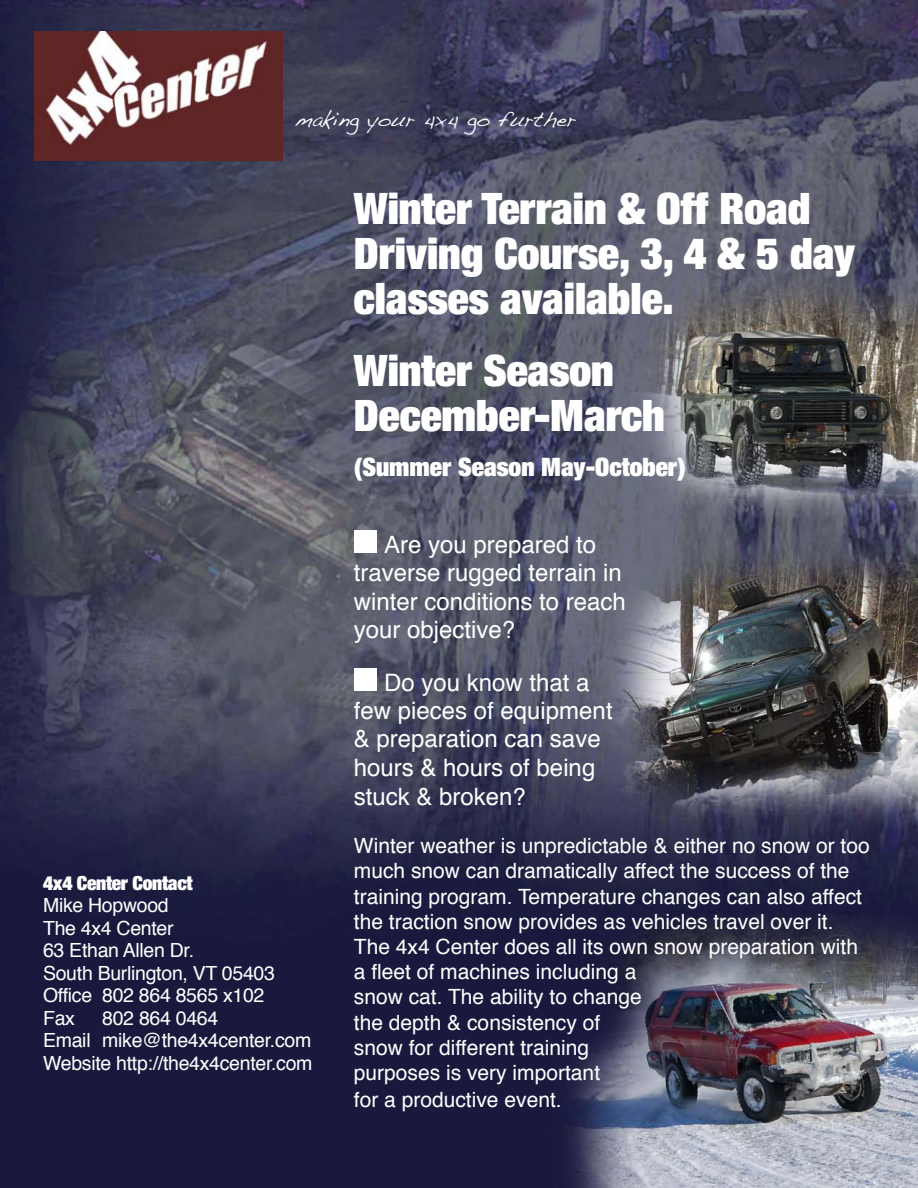
<style>
.page{position:relative;width:918px;height:1188px;background:#fff}
.page>*{position:absolute;margin:0;border:0;box-sizing:border-box;transform-origin:0 0}
.t1{font:900 expanded 43.5px/45px "Helvetica Neue";color:#fff}
.t2{font:900 expanded 25.5px "Helvetica Neue";color:#fff}
.t3{font:24px/28.7px "Helvetica";color:#fff}
.t4{font:21px/25.2px "Helvetica";color:#fff}
.t5{font:21px "Handwriting Dakota";color:#fff}
.t6{font:19.5px/22.5px "Helvetica";letter-spacing:-.015em;color:#fff}
.t7{font:900 expanded 19.5px "Helvetica Neue";letter-spacing:-.015em;color:#fff}
</style>
<div class="page">
<img style="left:0;top:0;width:918px;height:1188px">
<img style="left:35px;top:32px;width:248px;height:128px">
<div style="left:354px;top:530px;width:23px;height:23px;background:#fff"></div>
<div style="left:354px;top:668px;width:23px;height:23px;background:#fff"></div>
<p class="t5" style="left:295px;top:104px;width:283px">making your 4x4 go further</p>
<p class="t7" style="left:43px;top:876px;width:151px">4x4 Center Contact</p>
<p class="t6" style="left:43px;top:896px;width:233px">Mike Hopwood<br>The 4x4 Center<br>63 Ethan Allen Dr.<br>South Burlington, VT 05403<br>Office 802 864 8565 x102<br>Fax</p>
<p class="t6" style="left:43px;top:1008px;width:271px;text-indent:59px">802 864 0464<br>Email mike@the4x4center.com<br>Website http://the4x4center.com</p>
<h1 class="t1" style="left:354px;top:190px;width:503px">Winter Terrain &amp; Off Road<br>Driving Course, 3, 4 &amp; 5 day classes available.</h1>
<h1 class="t1" style="left:354px;top:352px;width:312px">Winter Season<br>December-March</h1>
<p class="t2" style="left:354px;top:458px;width:333px">(Summer Season May-October)</p>
<p class="t3" style="left:354px;top:532px;width:274px;text-indent:30px">Are you prepared to traverse rugged terrain in winter conditions to reach your objective?</p>
<p class="t3" style="left:354px;top:670px;width:260px;text-indent:30px">Do you know that a few pieces of equipment &amp; preparation can save hours &amp; hours of being stuck &amp; broken?</p>
<p class="t4" style="left:354px;top:835px;width:517px">Winter weather is unpredictable &amp; either no snow or too much snow can dramatically affect the success of the training program. Temperature changes can also affect the traction snow provides as vehicles travel over it.<br>The 4x4 Center does all its own snow preparation with a fleet of machines including a<br>snow cat. The ability to change<br>the depth &amp; consistency of<br>snow for different training<br>purposes is very important</p>
<p class="t4" style="left:354px;top:1089px;width:209px">for a productive event.</p>
</div>
